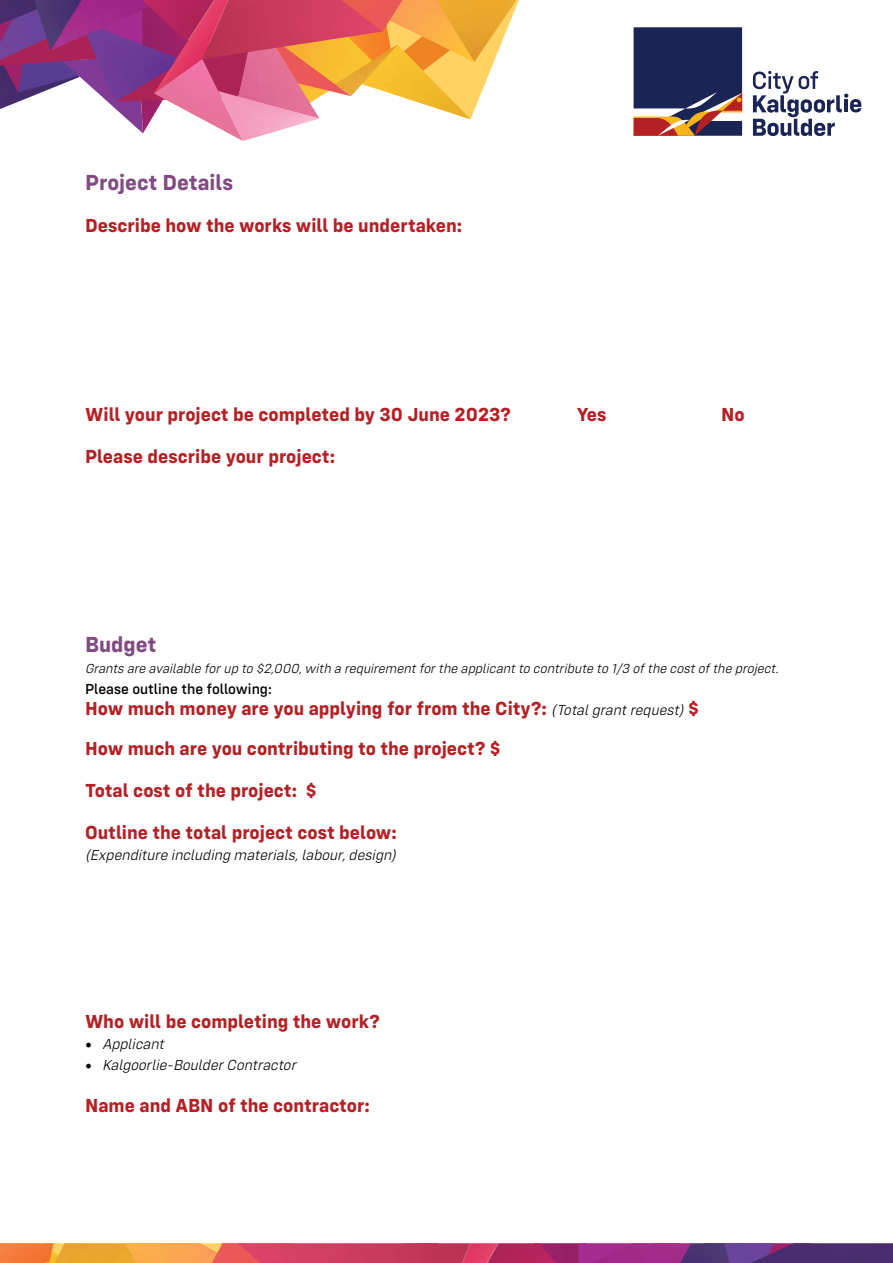
<style>
.page{position:relative;width:893px;height:1263px;background:#fff}
.page>*{position:absolute;margin:0;border:0;box-sizing:border-box;transform-origin:0 0}
.t1{font:700 22.5px "Config";color:#824a83}
.t2{font:700 19.5px/41.5px "Config";color:#b42024}
.t3{font:italic 300 15px "Config";color:#000}
.t4{font:500 15px "Config";color:#000}
.t5{font:italic 300 13.5px "Config";color:#000}
.s1{font-weight:300;font-style:italic;font-size:15px;color:#000}
.s2{font-family:"Minion Pro";font-weight:400;font-style:normal;font-size:18px}
</style>
<div class="page">
<svg style="left:0;top:1243px;width:893px;height:20px;background:#b34f62"></svg>
<svg style="left:753px;top:71px;width:108px;height:65px"></svg>
<svg style="left:634px;top:27px;width:108px;height:109px;background:#433b5b"></svg>
<svg style="left:0;top:0;width:519px;height:141px"></svg>
<p class="t1" style="left:85px;top:168px;width:150px">Project Details</p>
<p class="t2" style="left:85px;top:204px;width:379px">Describe how the works will be undertaken:</p>
<p class="t2" style="left:85px;top:393px;width:427px">Will your project be completed by 30 June 2023?</p>
<p class="t2" style="left:577px;top:393px;width:31px">Yes</p>
<p class="t2" style="left:721px;top:393px;width:25px">No</p>
<p class="t2" style="left:85px;top:435px;width:252px">Please describe your project:</p>
<p class="t1" style="left:85px;top:630px;width:73px">Budget</p>
<p class="t5" style="left:85px;top:660px;width:698px">Grants are available forup to $2,000,with a requirementforthe applicantto contribute to 1/3 ofthe costofthe project.</p>
<p class="t4" style="left:85px;top:680px;width:188px">Please outline the following:</p>
<p class="t2" style="left:85px;top:687px;width:615px">How much money are you applying for from the City?: <span class="s1">(Totalgrantrequest)</span>$ How much are you contributing to the project? $<br>Total cost of the project: $<br>Outline the total project cost below:</p>
<p class="t3" style="left:85px;top:846px;width:316px">(Expenditure including materials,labour,design)</p>
<p class="t2" style="left:85px;top:1000px;width:296px">Who will be completing the work?</p>
<p class="t3" style="left:85px;top:1035px;width:84px"><span class="s2">•</span> Applicant</p>
<p class="t3" style="left:85px;top:1056px;width:216px"><span class="s2">•</span> Kalgoorlie-BoulderContractor</p>
<p class="t2" style="left:85px;top:1084px;width:286px">Name and ABN of the contractor:</p>
</div>
